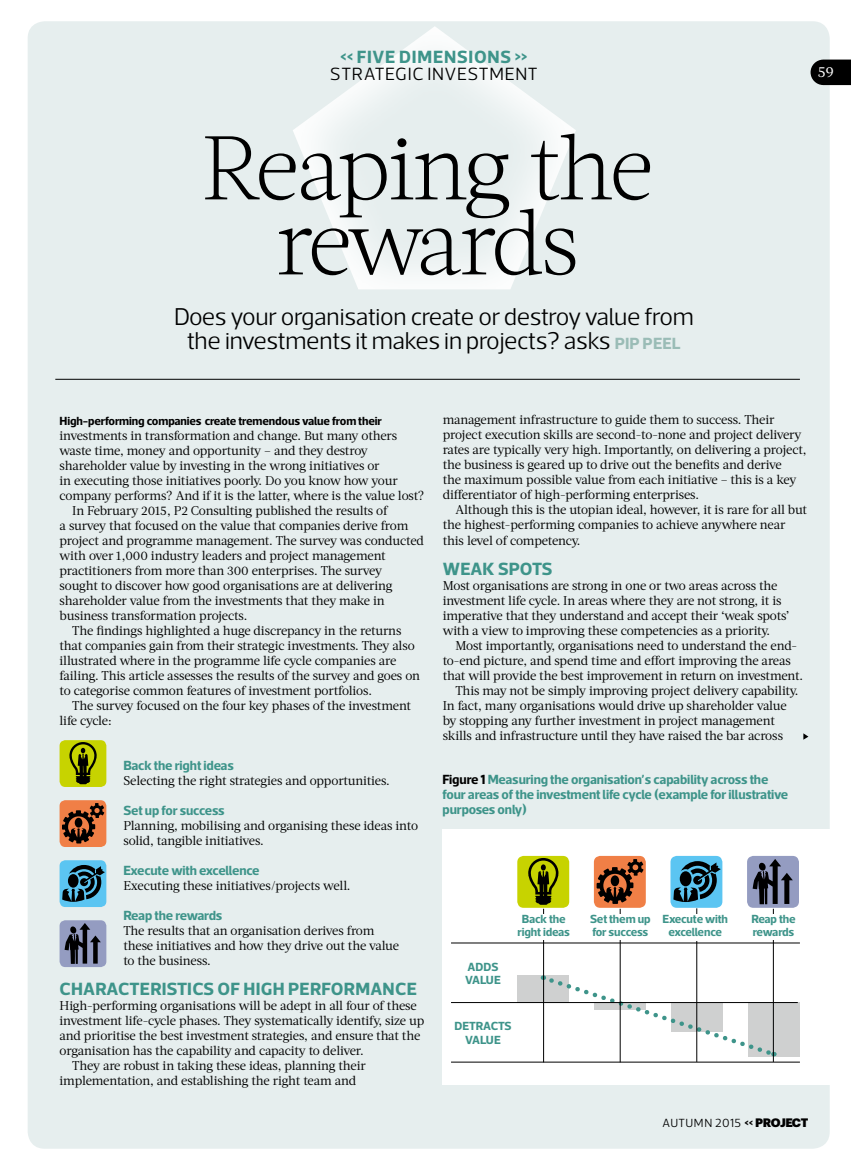
<style>
.page{position:relative;width:851px;height:1170px;background:#fff}
.page>*{position:absolute;margin:0;border:0;box-sizing:border-box;transform-origin:0 0}
.t1{font:300 90px/75px "Acta";letter-spacing:-.045em;color:#000;text-align:center}
.t2{font:300 24.75px/24.8px "Acto";letter-spacing:-.01em;color:#000;text-align:center}
.t3{font:700 18px "Acto";letter-spacing:.015em;color:#3e948a}
.t4{font:300 18px "Acto";letter-spacing:.04em;color:#000}
.t5{font:700 18px "Acto";letter-spacing:.04em;color:#3e948a}
.t6{font:700 18px "Acto";letter-spacing:-.01em;color:#3e948a}
.t7{font:15px "Acta";color:#fff}
.t8{font:700 13.5px/15px "Acto";letter-spacing:-.01em;color:#3e948a}
.t9{font:700 13.5px "Acto";letter-spacing:-.035em;color:#3e948a}
.t10{font:12.75px/15px "Acta";letter-spacing:-.015em;color:#000}
.t11{font:700 12px/13.5px "Acto";letter-spacing:-.01em;color:#3e948a;text-align:center}
.t12{font:700 12px "Acto";letter-spacing:-.01em;color:#000}
.t13{font:300 12px "Acto";letter-spacing:.035em;color:#000}
.t14{font:700 12px/13.5px "Acto";letter-spacing:-.035em;color:#3e948a}
.s1{font-weight:700;font-size:16.5px;color:#9abcb6}
.s2{color:#000}
.s3{font-weight:700}
.s4{font-family:"Graphik";font-weight:900}
</style>
<div class="page">
<div style="left:28px;top:21px;width:801px;height:1127px;background:#e6eeee;border-radius:17px"></div>
<svg style="left:803px;top:733px;width:5px;height:6px"></svg>
<hr style="left:55px;top:379px;width:744px;height:1px;background:#000">
<svg style="left:293px;top:26px;width:283px;height:263px"></svg>
<div style="left:442px;top:829px;width:408px;height:255px;background:#fff"></div>
<hr style="left:451px;top:1061px;width:348px;height:1px;background:#000">
<hr style="left:451px;top:942px;width:348px;height:1px;background:#000">
<div style="left:517px;top:975px;width:52px;height:27px;background:#cfd0d0"></div>
<div style="left:747px;top:1002px;width:52px;height:54px;background:#cfd0d0"></div>
<svg style="left:544px;top:974px;width:229px;height:84px"></svg>
<hr style="left:543px;top:908px;width:1px;height:154px;background:#000">
<hr style="left:619px;top:908px;width:1px;height:154px;background:#000">
<hr style="left:696px;top:908px;width:1px;height:153px;background:#000">
<hr style="left:773px;top:908px;width:1px;height:153px;background:#000">
<div style="left:509px;top:913px;width:69px;height:26px;background:#fff"></div>
<div style="left:585px;top:913px;width:70px;height:26px;background:#fff"></div>
<div style="left:660px;top:913px;width:70px;height:27px;background:#fff"></div>
<div style="left:744px;top:913px;width:58px;height:26px;background:#fff"></div>
<hr style="left:451px;top:1002px;width:346px;height:1px;background:#000">
<div style="left:670px;top:855px;width:52px;height:52px;background:#5bc5f2;border-radius:6px"></div>
<svg style="left:673px;top:861px;width:47px;height:40px"></svg>
<div style="left:60px;top:860px;width:46px;height:46px;background:#5bc5f2;border-radius:6px"></div>
<svg style="left:62px;top:865px;width:43px;height:36px"></svg>
<div style="left:517px;top:855px;width:52px;height:52px;background:#c7d300;border-radius:6px"></div>
<svg style="left:528px;top:858px;width:30px;height:46px"></svg>
<div style="left:60px;top:740px;width:46px;height:46px;background:#c7d300;border-radius:6px"></div>
<svg style="left:69px;top:742px;width:28px;height:42px"></svg>
<div style="left:593px;top:855px;width:52px;height:52px;background:#f07f46;border-radius:6px"></div>
<svg style="left:596px;top:859px;width:47px;height:44px"></svg>
<div style="left:610px;top:875px;width:9px;height:11px;background:#000;border-radius:50%"></div>
<div style="left:60px;top:800px;width:46px;height:46px;background:#f07f46;border-radius:6px"></div>
<svg style="left:62px;top:803px;width:42px;height:40px"></svg>
<div style="left:75px;top:817px;width:7px;height:10px;background:#000;border-radius:50%"></div>
<div style="left:747px;top:855px;width:51px;height:52px;background:#949cc1;border-radius:6px"></div>
<svg style="left:752px;top:859px;width:40px;height:45px"></svg>
<div style="left:60px;top:920px;width:46px;height:46px;background:#949cc1;border-radius:6px"></div>
<svg style="left:65px;top:923px;width:36px;height:40px"></svg>
<svg style="left:810px;top:60px;width:40px;height:25px"></svg>
<h3 class="t5" style="left:340px;top:46px;width:189px">&lt;&lt; FIVE DIMENSIONS &gt;&gt;</h3>
<h3 class="t4" style="left:330px;top:63px;width:209px">STRATEGIC INVESTMENT</h3>
<h1 class="t1" style="left:201px;top:132px;width:454px">Reaping the rewards</h1>
<h2 class="t2" style="left:174px;top:303px;width:521px">Does your organisation create or destroy value from the investments it makes in projects? asks <span class="s1">PIP PEEL</span></h2>
<p class="t7" style="left:817px;top:63px;width:18px">59</p>
<p class="t12" style="left:60px;top:413px;width:324px">High-performing companies create tremendous value from their</p>
<p class="t10" style="left:60px;top:427px;width:339px">investments in transformation and change. But many others</p>
<p class="t10" style="left:60px;top:442px;width:310px">waste time, money and opportunity – and they destroy</p>
<p class="t10" style="left:60px;top:457px;width:321px">shareholder value by investing in the wrong initiatives or</p>
<p class="t10" style="left:60px;top:472px;width:339px">in executing those initiatives poorly. Do you know how your</p>
<p class="t10" style="left:60px;top:487px;width:366px">company performs? And if it is the latter, where is the value lost?</p>
<p class="t10" style="left:72px;top:502px;width:316px">In February 2015, P2 Consulting published the results of</p>
<p class="t10" style="left:60px;top:517px;width:350px">a survey that focused on the value that companies derive from</p>
<p class="t10" style="left:60px;top:532px;width:366px">project and programme management. The survey was conducted</p>
<p class="t10" style="left:60px;top:547px;width:328px">with over 1,000 industry leaders and project management</p>
<p class="t10" style="left:60px;top:562px;width:324px">practitioners from more than 300 enterprises. The survey</p>
<p class="t10" style="left:60px;top:577px;width:334px">sought to discover how good organisations are at delivering</p>
<p class="t10" style="left:60px;top:592px;width:326px">shareholder value from the investments that they make in</p>
<p class="t10" style="left:60px;top:607px;width:189px">business transformation projects.</p>
<p class="t10" style="left:72px;top:622px;width:330px">The findings highlighted a huge discrepancy in the returns</p>
<p class="t10" style="left:60px;top:637px;width:356px">that companies gain from their strategic investments. They also</p>
<p class="t10" style="left:60px;top:652px;width:338px">illustrated where in the programme life cycle companies are</p>
<p class="t10" style="left:60px;top:667px;width:362px">failing. This article assesses the results of the survey and goes on</p>
<p class="t10" style="left:60px;top:682px;width:314px">to categorise common features of investment portfolios.</p>
<p class="t10" style="left:72px;top:697px;width:340px">The survey focused on the four key phases of the investment</p>
<p class="t10" style="left:60px;top:712px;width:54px">life cycle:</p>
<p class="t8" style="left:123px;top:757px;width:112px">Back the right ideas</p>
<p class="t10" style="left:123px;top:772px;width:268px">Selecting the right strategies and opportunities.</p>
<p class="t8" style="left:123px;top:802px;width:103px">Set up for success</p>
<p class="t10" style="left:123px;top:817px;width:296px">Planning, mobilising and organising these ideas into solid, tangible initiatives.</p>
<p class="t8" style="left:123px;top:862px;width:138px">Execute with excellence</p>
<p class="t10" style="left:123px;top:877px;width:228px">Executing these initiatives/projects well.</p>
<p class="t9" style="left:123px;top:906px;width:100px">Reap the rewards</p>
<p class="t10" style="left:123px;top:922px;width:277px">The results that an organisation derives from these initiatives and how they drive out the value to the business.</p>
<h3 class="t3" style="left:60px;top:977px;width:358px">CHARACTERISTICS OF HIGH PERFORMANCE</h3>
<p class="t10" style="left:60px;top:997px;width:359px">High-performing organisations will be adept in all four of these</p>
<p class="t10" style="left:60px;top:1012px;width:366px">investment life-cycle phases. They systematically identify, size up</p>
<p class="t10" style="left:60px;top:1027px;width:362px">and prioritise the best investment strategies, and ensure that the</p>
<p class="t10" style="left:60px;top:1042px;width:306px">organisation has the capability and capacity to deliver.</p>
<p class="t10" style="left:72px;top:1057px;width:295px">They are robust in taking these ideas, planning their</p>
<p class="t10" style="left:60px;top:1072px;width:298px">implementation, and establishing the right team and</p>
<p class="t10" style="left:442px;top:412px;width:365px">management infrastructure to guide them to success. Their project execution skills are second-to-none and project delivery rates are typically very high. Importantly, on delivering a project, the business is geared up to drive out the benefits and derive<br>the maximum possible value from each initiative – this is a key differentiator of high-performing enterprises.</p>
<p class="t10" style="left:442px;top:502px;width:366px;text-indent:13px">Although this is the utopian ideal, however, it is rare for all but the highest-performing companies to achieve anywhere near this level of competency.</p>
<h3 class="t6" style="left:442px;top:557px;width:111px">WEAK SPOTS</h3>
<p class="t10" style="left:442px;top:577px;width:348px">Most organisations are strong in one or two areas across the investment life cycle. In areas where they are not strong, it is imperative that they understand and accept their ‘weak spots’ with a view to improving these competencies as a priority.</p>
<p class="t10" style="left:455px;top:637px;width:343px">Most importantly, organisations need to understand the end-</p>
<p class="t10" style="left:442px;top:652px;width:349px">to-end picture, and spend time and effort improving the areas</p>
<p class="t10" style="left:442px;top:667px;width:362px">that will provide the best improvement in return on investment.</p>
<p class="t10" style="left:455px;top:682px;width:344px">This may not be simply improving project delivery capability.</p>
<p class="t10" style="left:442px;top:697px;width:345px">In fact, many organisations would drive up shareholder value</p>
<p class="t10" style="left:442px;top:712px;width:333px">by stopping any further investment in project management</p>
<p class="t10" style="left:442px;top:727px;width:342px">skills and infrastructure until they have raised the bar across</p>
<p class="t8" style="left:442px;top:771px;width:347px"><span class="s2">Figure 1</span> Measuring the organisation’s capability across the four areas of the investment life cycle (example for illustrative purposes only)</p>
<p class="t11" style="left:465px;top:959px;width:37px;text-align:left">ADDS<br>VALUE</p>
<p class="t11" style="left:517px;top:911px;width:54px">Back the right ideas</p>
<p class="t11" style="left:590px;top:911px;width:62px;text-align:left">Set them up for success</p>
<p class="t11" style="left:662px;top:911px;width:67px">Execute with excellence</p>
<p class="t14" style="left:751px;top:911px;width:46px">Reap the rewards</p>
<p class="t11" style="left:454px;top:1018px;width:58px">DETRACTS<br>VALUE</p>
<p class="t13" style="left:662px;top:1116px;width:147px">AUTUMN 2015 <span class="s3">&lt;&lt;</span> <span class="s4">PROJECT</span></p>
</div>
